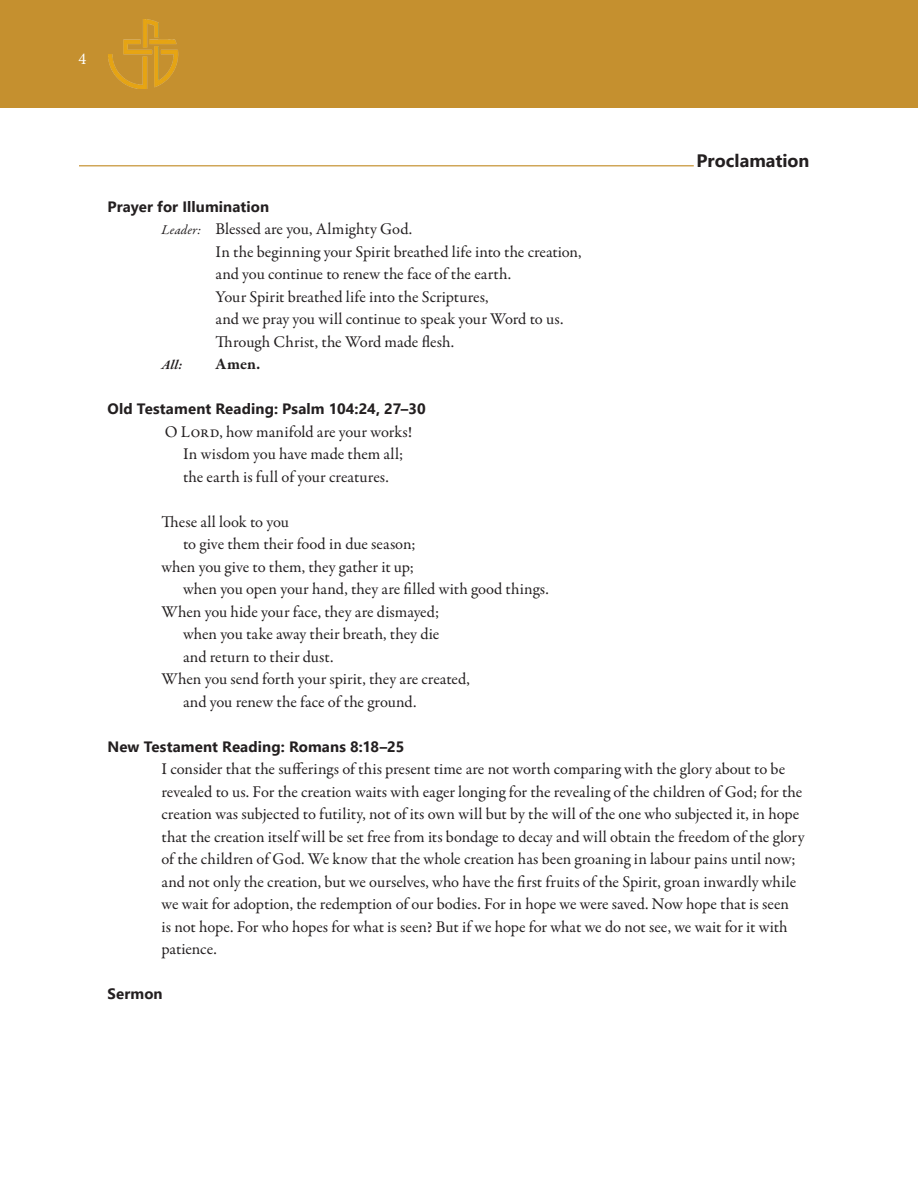
<style>
.page{position:relative;width:918px;height:1188px;background:#fff}
.page>*{position:absolute;margin:0;border:0;box-sizing:border-box;transform-origin:0 0}
.Subtitle{font:700 18px "Segoe UI";color:#231f20}
.Main_Text_Indent{font:16.5px/22.5px "Garamond Premr Pro";color:#231f20}
.Main_Text_Indent-2{font:700 16.5px "Garamond Premr Pro";color:#231f20}
.t1{font:16.5px "Minion Pro";color:#fff}
.Main_Header{font:700 15px "Segoe UI";letter-spacing:.005em;color:#231f20}
.Main_Text_Indent-3{font:italic 700 13.5px "Garamond Premr Pro";color:#231f20}
.s1{font-style:italic;font-size:13.5px}
</style>
<div class="page">
<div style="left:0;top:0;width:918px;height:108px;background:#c5902f"></div>
<img style="left:108px;top:19px;width:70px;height:70px">
<hr style="left:79px;top:165px;width:615px;height:1px;background:#c5902f">
<p class="t1" style="left:78px;top:48px;width:9px">4</p>
<p class="Subtitle" style="left:697px;top:143px;width:114px">Proclamation</p>
<p class="Main_Header" style="left:108px;top:192px;width:163px">Prayer for Illumination</p>
<p class="Main_Text_Indent" style="left:162px;top:218px;width:252px"><span class="s1">Leader:</span> Blessed are you, Almighty God.</p>
<p class="Main_Text_Indent" style="left:216px;top:240px;width:368px">In the beginning your Spirit breathed life into the creation,</p>
<p class="Main_Text_Indent" style="left:216px;top:263px;width:297px">and you continue to renew the face of the earth.</p>
<p class="Main_Text_Indent" style="left:216px;top:285px;width:275px">Your Spirit breathed life into the Scriptures,</p>
<p class="Main_Text_Indent" style="left:216px;top:308px;width:349px">and we pray you will continue to speak your Word to us.</p>
<p class="Main_Text_Indent" style="left:216px;top:330px;width:240px">Through Christ, the Word made flesh.</p>
<p class="Main_Text_Indent-3" style="left:162px;top:356px;width:22px">All:</p>
<p class="Main_Text_Indent-2" style="left:216px;top:354px;width:46px">Amen.</p>
<p class="Main_Header" style="left:108px;top:395px;width:320px">Old Testament Reading: Psalm 104:24, 27–30</p>
<p class="Main_Text_Indent" style="left:165px;top:420px;width:249px">O Lord, how manifold are your works!</p>
<p class="Main_Text_Indent" style="left:183px;top:443px;width:222px">In wisdom you have made them all;</p>
<p class="Main_Text_Indent" style="left:183px;top:465px;width:207px">the earth is full of your creatures.</p>
<p class="Main_Text_Indent" style="left:162px;top:510px;width:129px">These all look to you</p>
<p class="Main_Text_Indent" style="left:183px;top:533px;width:234px">to give them their food in due season;</p>
<p class="Main_Text_Indent" style="left:162px;top:555px;width:254px">when you give to them, they gather it up;</p>
<p class="Main_Text_Indent" style="left:183px;top:578px;width:367px">when you open your hand, they are filled with good things.</p>
<p class="Main_Text_Indent" style="left:162px;top:600px;width:279px">When you hide your face, they are dismayed;</p>
<p class="Main_Text_Indent" style="left:183px;top:623px;width:258px">when you take away their breath, they die</p>
<p class="Main_Text_Indent" style="left:183px;top:645px;width:152px">and return to their dust.</p>
<p class="Main_Text_Indent" style="left:162px;top:668px;width:310px">When you send forth your spirit, they are created,</p>
<p class="Main_Text_Indent" style="left:183px;top:690px;width:235px">and you renew the face of the ground.</p>
<p class="Main_Header" style="left:108px;top:732px;width:298px">New Testament Reading: Romans 8:18–25</p>
<p class="Main_Text_Indent" style="left:162px;top:758px;width:645px">I consider that the sufferings of this present time are not worth comparing with the glory about to be revealed to us. For the creation waits with eager longing for the revealing of the children of God; for the creation was subjected to futility, not of its own will but by the will of the one who subjected it, in hope that the creation itself will be set free from its bondage to decay and will obtain the freedom of the glory of the children of God. We know that the whole creation has been groaning in labour pains until now; and not only the creation, but we ourselves, who have the first fruits of the Spirit, groan inwardly while we wait for adoption, the redemption of our bodies. For in hope we were saved. Now hope that is seen<br>is not hope. For who hopes for what is seen? But if we hope for what we do not see, we wait for it with patience.</p>
<p class="Main_Header" style="left:108px;top:980px;width:57px">Sermon</p>
</div>
